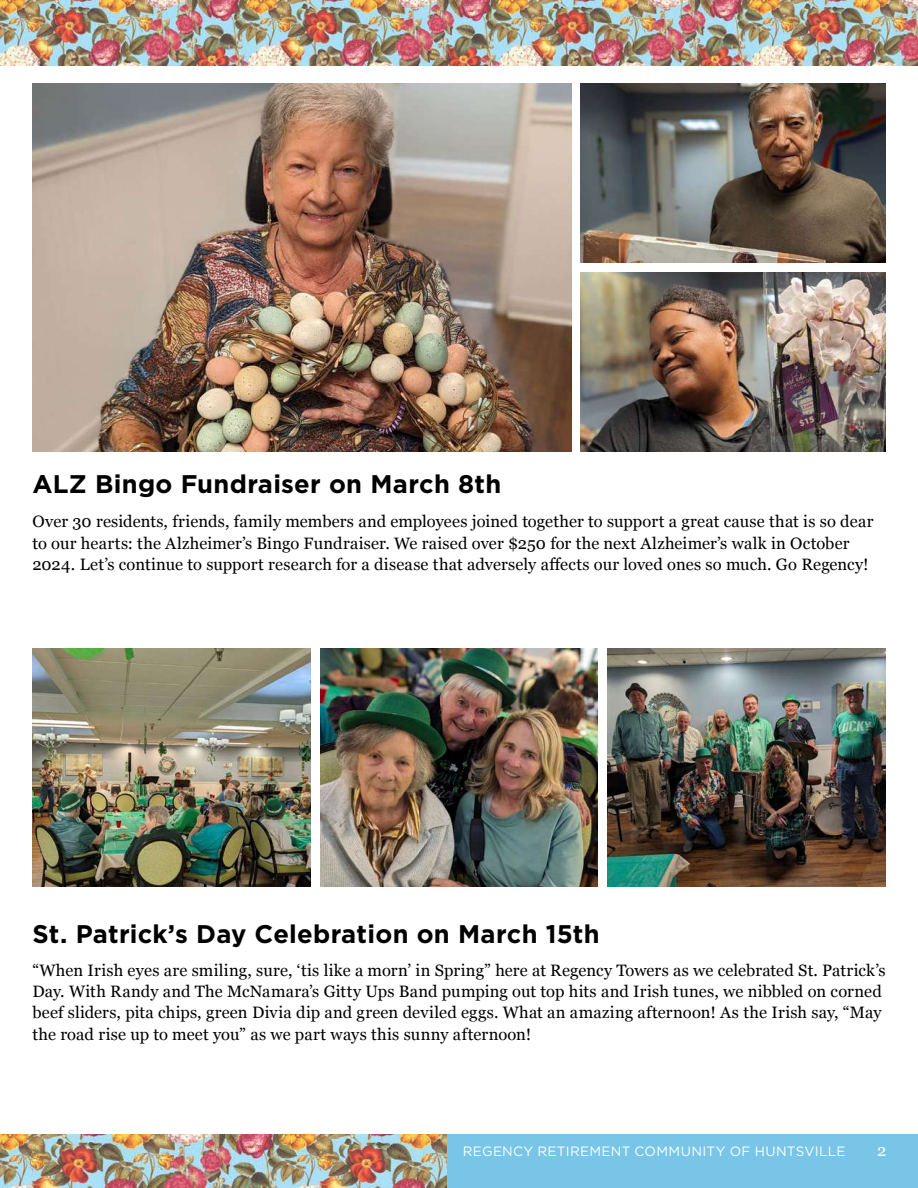
<style>
.page{position:relative;width:918px;height:1188px;background:#fff}
.page>*{position:absolute;margin:0;border:0;box-sizing:border-box;transform-origin:0 0}
.t1{font:700 25.5px "Gotham";letter-spacing:.01em;color:#000}
.t2{font:16.5px/21.3px "Georgia";letter-spacing:.01em;color:#000}
.t3{font:16.5px "Georgia";color:#fff}
.t4{font:13.5px "Gotham";letter-spacing:.025em;color:#fff}
</style>
<div class="page">
<img style="left:0;top:1135px;width:447px;height:53px">
<div style="left:447px;top:1135px;width:471px;height:53px;background:#78c5e7"></div>
<img style="left:0;top:0;width:918px;height:65px">
<img style="left:32px;top:648px;width:278px;height:239px">
<img style="left:320px;top:648px;width:278px;height:239px">
<img style="left:608px;top:648px;width:278px;height:239px">
<img style="left:32px;top:83px;width:540px;height:368px">
<img style="left:581px;top:83px;width:305px;height:180px">
<img style="left:581px;top:272px;width:305px;height:179px">
<h1 class="t1" style="left:32px;top:467px;width:471px">ALZ Bingo Fundraiser on March 8th</h1>
<p class="t2" style="left:32px;top:510px;width:843px">Over 30 residents, friends, family members and employees joined together to support a great cause that is so dear to our hearts: the Alzheimer’s Bingo Fundraiser. We raised over $250 for the next Alzheimer’s walk in October<br>2024. Let’s continue to support research for a disease that adversely affects our loved ones so much. Go Regency!</p>
<h1 class="t1" style="left:32px;top:917px;width:569px">St. Patrick’s Day Celebration on March 15th</h1>
<p class="t2" style="left:32px;top:959px;width:855px">“When Irish eyes are smiling, sure, ‘tis like a morn’ in Spring” here at Regency Towers as we celebrated St. Patrick’s Day. With Randy and The McNamara’s Gitty Ups Band pumping out top hits and Irish tunes, we nibbled on corned beef sliders, pita chips, green Divia dip and green deviled eggs. What an amazing afternoon! As the Irish say, “May the road rise up to meet you” as we part ways this sunny afternoon!</p>
<p class="t4" style="left:463px;top:1143px;width:384px">REGENCY RETIREMENT COMMUNITY OF HUNTSVILLE</p>
<p class="t3" style="left:877px;top:1138px;width:11px">2</p>
</div>
